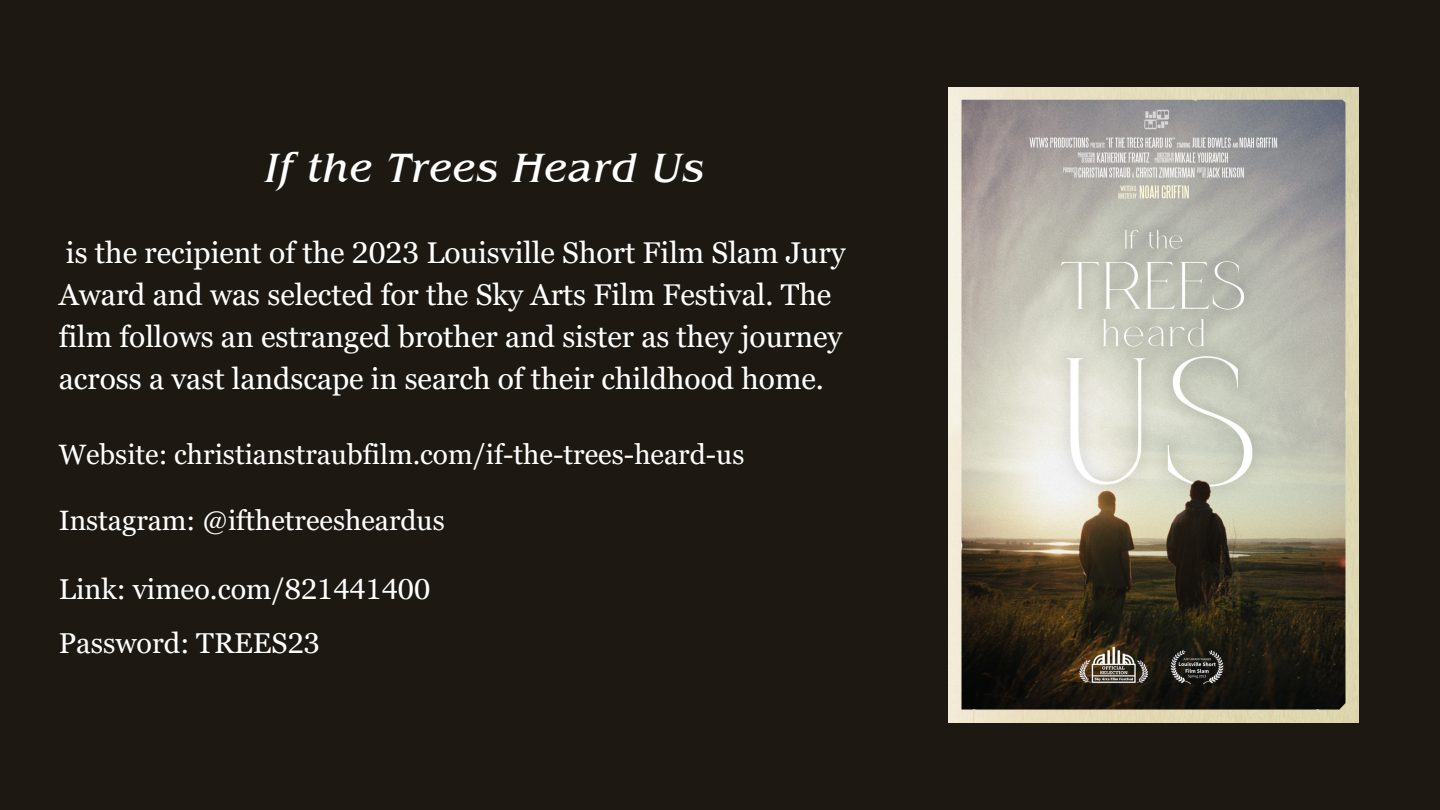
<style>
.page{position:relative;width:1440px;height:810px;background:#1d1912}
.page>*{position:absolute;margin:0;border:0;box-sizing:border-box;transform-origin:0 0}
.t1{font:italic 42px "Benguiat Pro ITC";color:#fff}
.t2{font:30px/42px "Georgia Pro";color:#fff}
.t3{font:28.7px "Georgia Pro";color:#fff}
.t4{font:28px "Georgia Pro";color:#fff}
</style>
<div class="page">
<img style="left:948px;top:88px;width:411px;height:635px">
<p class="t1" style="left:264px;top:154px;width:442px">If the Trees Heard Us</p>
<p class="t2" style="left:59px;top:232px;width:788px">is the recipient of the 2023 Louisville Short Film Slam Jury Award and was selected for the Sky Arts Film Festival. The film follows an estranged brother and sister as they journey across a vast landscape in search of their childhood home.</p>
<p class="t4" style="left:59px;top:439px;width:687px">Website: christianstraubfilm.com/if-the-trees-heard-us</p>
<p class="t4" style="left:59px;top:504px;width:388px">Instagram: @ifthetreesheardus</p>
<p class="t3" style="left:59px;top:573px;width:373px">Link: vimeo.com/821441400</p>
<p class="t3" style="left:59px;top:626px;width:263px">Password: TREES23</p>
</div>
